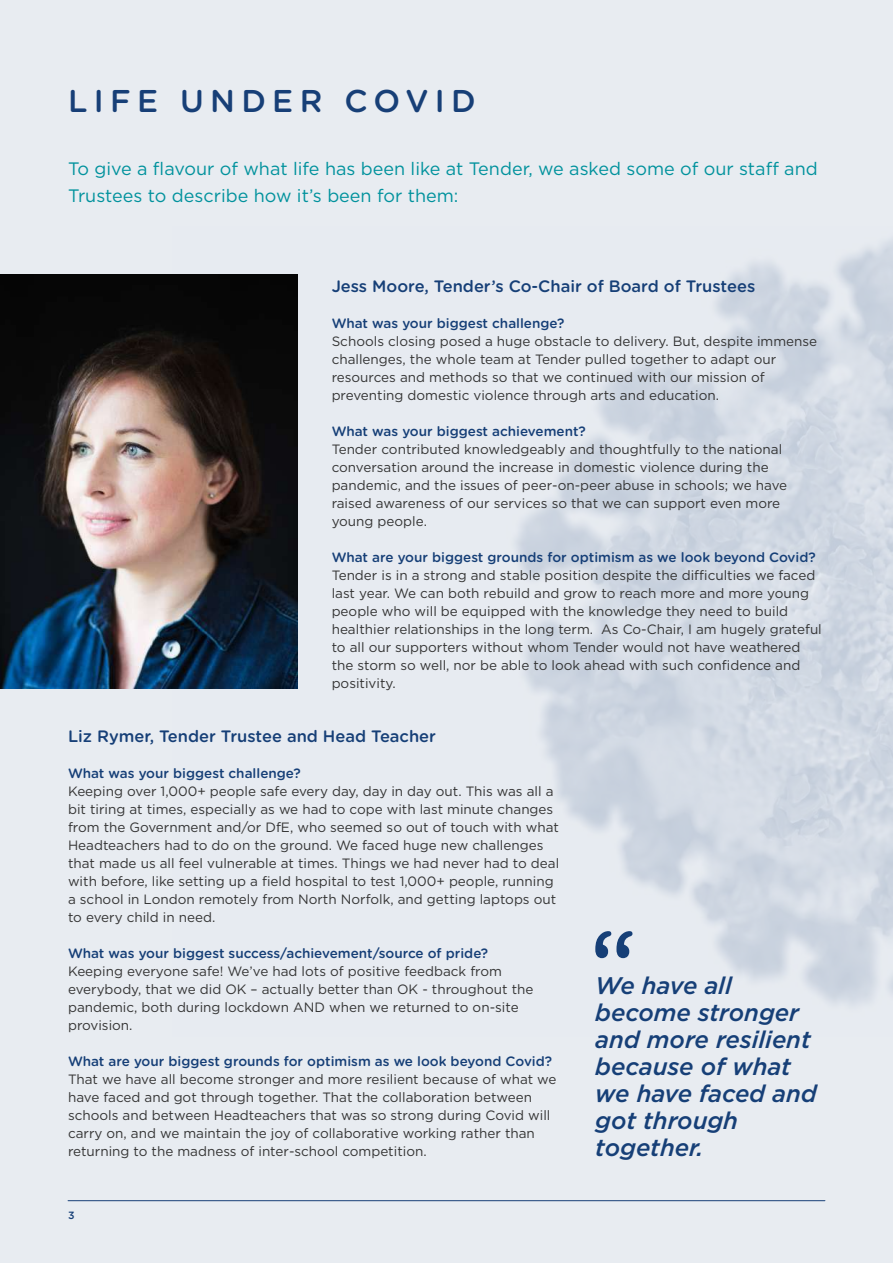
<style>
.page{position:relative;width:893px;height:1263px;background:#e8ecf1}
.page>*{position:absolute;margin:0;border:0;box-sizing:border-box;transform-origin:0 0}
.t1{font:500 94.05px "Gotham Rounded";color:#163f77}
.t2{font:500 31.5px "Gotham Rounded";letter-spacing:.2em;color:#173f77}
.t3{font:italic 500 24px/27px "Gotham";letter-spacing:-.005em;color:#163f77}
.t4{font:18px/27px "Gotham";color:#01929d}
.t5{font:500 16.5px "Gotham Rounded";color:#163f77}
.t6{font:13.5px/18px "Gotham";color:#343434}
.t7{font:500 13.5px "Gotham Rounded";color:#163f77}
.t8{font:500 10.5px "Gotham";color:#163f77}
</style>
<div class="page">
<img style="left:173px;top:239px;width:720px;height:767px">
<img style="left:0;top:274px;width:298px;height:414px">
<hr style="left:68px;top:1200px;width:757px;height:1px;background:#173f77">
<h2 class="t2" style="left:68px;top:87px;width:409px">LIFE UNDER COVID</h2>
<h3 class="t4" style="left:68px;top:156px;width:751px">To give a flavour of what life has been like at Tender, we asked some of our staff and<br>Trustees to describe how it’s been for them:</h3>
<p class="t5" style="left:332px;top:279px;width:425px">Jess Moore, Tender’s Co-Chair of Board of Trustees</p>
<p class="t7" style="left:332px;top:317px;width:234px">What was your biggest challenge?</p>
<p class="t6" style="left:332px;top:333px;width:487px">Schools closing posed a huge obstacle to delivery. But, despite immense challenges, the whole team at Tender pulled together to adapt our resources and methods so that we continued with our mission of preventing domestic violence through arts and education.</p>
<p class="t7" style="left:332px;top:425px;width:256px">What was your biggest achievement?</p>
<p class="t6" style="left:332px;top:441px;width:457px">Tender contributed knowledgeably and thoughtfully to the national conversation around the increase in domestic violence during the pandemic, and the issues of peer-on-peer abuse in schools; we have raised awareness of our services so that we can support even more young people.</p>
<p class="t7" style="left:332px;top:551px;width:486px">What are your biggest grounds for optimism as we look beyond Covid?</p>
<p class="t6" style="left:332px;top:567px;width:492px">Tender is in a strong and stable position despite the difficulties we faced last year. We can both rebuild and grow to reach more and more young people who will be equipped with the knowledge they need to build healthier relationships in the long term. As Co-Chair, I am hugely grateful to all our supporters without whom Tender would not have weathered the storm so well, nor be able to look ahead with such confidence and positivity.</p>
<p class="t5" style="left:68px;top:729px;width:370px">Liz Rymer, Tender Trustee and Head Teacher</p>
<p class="t7" style="left:68px;top:767px;width:234px">What was your biggest challenge?</p>
<p class="t6" style="left:68px;top:783px;width:493px">Keeping over 1,000+ people safe every day, day in day out. This was all a bit tiring at times, especially as we had to cope with last minute changes from the Government and/or DfE, who seemed so out of touch with what Headteachers had to do on the ground. We faced huge new challenges that made us all feel vulnerable at times. Things we had never had to deal with before, like setting up a field hospital to test 1,000+ people, running a school in London remotely from North Norfolk, and getting laptops out to every child in need.</p>
<p class="t7" style="left:68px;top:947px;width:422px">What was your biggest success/achievement/source of pride?</p>
<p class="t6" style="left:68px;top:963px;width:467px">Keeping everyone safe! We’ve had lots of positive feedback from everybody, that we did OK – actually better than OK - throughout the pandemic, both during lockdown AND when we returned to on-site provision.</p>
<p class="t7" style="left:68px;top:1055px;width:486px">What are your biggest grounds for optimism as we look beyond Covid?</p>
<p class="t6" style="left:68px;top:1071px;width:490px">That we have all become stronger and more resilient because of what we have faced and got through together. That the collaboration between schools and between Headteachers that was so strong during Covid will carry on, and we maintain the joy of collaborative working rather than returning to the madness of inter-school competition.</p>
<h1 class="t1" style="left:590px;top:922px;width:47px">“</h1>
<h3 class="t3" style="left:595px;top:973px;width:223px">We have all become stronger and more resilient because of what we have faced and got through together.</h3>
<p class="t8" style="left:68px;top:1211px;width:8px">3</p>
</div>
